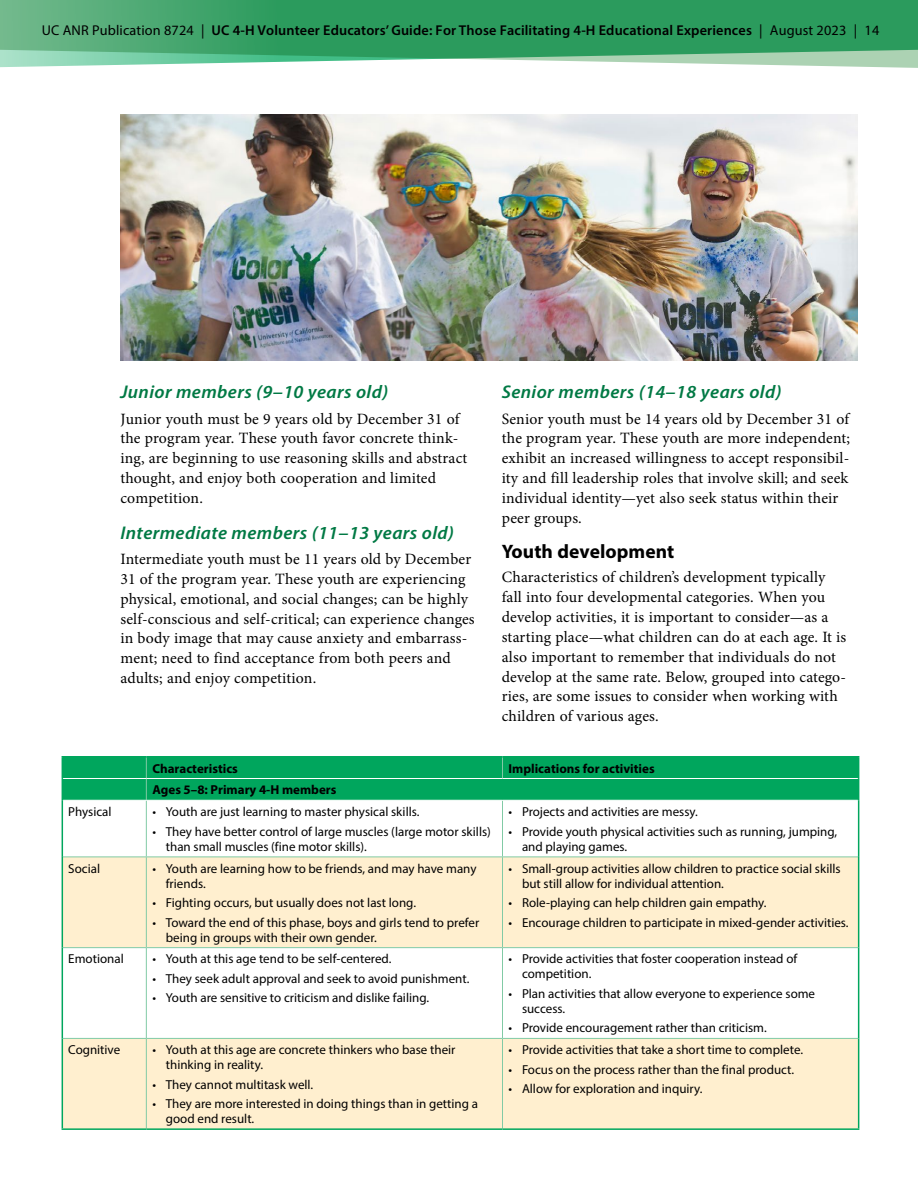
<style>
.page{position:relative;width:918px;height:1188px;background:#fff}
.page>*{position:absolute;margin:0;border:0;box-sizing:border-box;transform-origin:0 0}
.t1{font:700 19.5px "Myriad Pro";letter-spacing:.005em;color:#000}
.t2{font:italic 600 semi-condensed 18.45px "Myriad Pro";letter-spacing:.02em;color:#017944;scale:1.1 1}
.t3{font:15.75px/19.8px "Minion Pro";letter-spacing:.01em;color:#000}
.t4{font:600 14.25px "Myriad Pro";letter-spacing:.01em;color:#000}
.t5{font:13.05px/15px "Myriad Pro";color:#000}
.t6{font:700 13.05px "Myriad Pro";color:#000}
.s1{font-weight:400}
</style>
<div class="page">
<svg style="left:0;top:0;width:918px;height:68px;background:#50ac78"></svg>
<img style="left:120px;top:115px;width:737px;height:246px">
<div style="left:63px;top:858px;width:795px;height:270px;background:#ffefcf"></div>
<svg style="left:63px;top:948px;width:795px;height:90px"></svg>
<hr style="left:62px;top:756px;width:84px;height:2px;background:#00a65d">
<hr style="left:146px;top:756px;width:356px;height:2px;background:#00a65d">
<hr style="left:502px;top:756px;width:357px;height:2px;background:#00a65d">
<hr style="left:146px;top:801px;width:1px;height:56px;background:#81caa5">
<hr style="left:502px;top:801px;width:1px;height:56px;background:#81caa5">
<hr style="left:63px;top:857px;width:83px;height:1px;background:#81caa5">
<hr style="left:146px;top:857px;width:356px;height:1px;background:#81caa5">
<hr style="left:146px;top:857px;width:1px;height:90px;background:#81caa5">
<hr style="left:502px;top:857px;width:356px;height:1px;background:#81caa5">
<hr style="left:502px;top:857px;width:1px;height:90px;background:#81caa5">
<hr style="left:63px;top:947px;width:83px;height:1px;background:#81caa5">
<hr style="left:146px;top:947px;width:356px;height:1px;background:#81caa5">
<hr style="left:146px;top:948px;width:1px;height:90px;background:#81caa5">
<hr style="left:502px;top:947px;width:356px;height:1px;background:#81caa5">
<hr style="left:502px;top:948px;width:1px;height:90px;background:#81caa5">
<hr style="left:63px;top:1038px;width:83px;height:1px;background:#81caa5">
<hr style="left:146px;top:1038px;width:356px;height:1px;background:#81caa5">
<hr style="left:146px;top:1039px;width:1px;height:89px;background:#81caa5">
<hr style="left:502px;top:1038px;width:356px;height:1px;background:#81caa5">
<hr style="left:502px;top:1039px;width:1px;height:89px;background:#81caa5">
<hr style="left:62px;top:1128px;width:84px;height:2px;background:#00a65d">
<hr style="left:146px;top:1128px;width:356px;height:2px;background:#00a65d">
<hr style="left:502px;top:1128px;width:357px;height:2px;background:#00a65d">
<div style="left:62px;top:757px;width:797px;height:43px;background:#00a65d"></div>
<hr style="left:62px;top:800px;width:1px;height:57px;background:#00a65d">
<hr style="left:858px;top:800px;width:1px;height:57px;background:#00a65d">
<hr style="left:62px;top:857px;width:1px;height:91px;background:#00a65d">
<hr style="left:858px;top:857px;width:1px;height:91px;background:#00a65d">
<hr style="left:62px;top:948px;width:1px;height:90px;background:#00a65d">
<hr style="left:858px;top:948px;width:1px;height:90px;background:#00a65d">
<hr style="left:62px;top:1038px;width:1px;height:90px;background:#00a65d">
<hr style="left:858px;top:1038px;width:1px;height:90px;background:#00a65d">
<p class="t4" style="left:42px;top:21px;width:839px"><span class="s1">UC ANR Publication 8724 |</span> UC 4-H Volunteer Educators’ Guide: For Those Facilitating 4-H Educational Experiences <span class="s1">| August 2023 | 14</span></p>
<h2 class="t2" style="left:120px;top:381px;width:245px">Junior members (9–10 years old)</h2>
<p class="t3" style="left:120px;top:409px;width:349px">Junior youth must be 9 years old by December 31 of the program year. These youth favor concrete think&shy;ing, are beginning to use reasoning skills and abstract thought, and enjoy both cooperation and limited competition.</p>
<h2 class="t2" style="left:120px;top:521px;width:305px">Intermediate members (11–13 years old)</h2>
<p class="t3" style="left:120px;top:549px;width:356px">Intermediate youth must be 11 years old by December 31 of the program year. These youth are experiencing physical, emotional, and social changes; can be highly self-conscious and self-critical; can experience changes in body image that may cause anxiety and embarrass&shy;ment; need to find acceptance from both peers and adults; and enjoy competition.</p>
<h2 class="t2" style="left:502px;top:381px;width:256px">Senior members (14–18 years old)</h2>
<p class="t3" style="left:502px;top:409px;width:350px">Senior youth must be 14 years old by December 31 of the program year. These youth are more independent; exhibit an increased willingness to accept responsibil&shy;ity and fill leadership roles that involve skill; and seek individual identity—yet also seek status within their peer groups.</p>
<h1 class="t1" style="left:502px;top:539px;width:174px">Youth development</h1>
<p class="t3" style="left:502px;top:567px;width:346px">Characteristics of children’s development typically fall into four developmental categories. When you develop activities, it is important to consider—as a starting place—what children can do at each age. It is also important to remember that individuals do not develop at the same rate. Below, grouped into catego&shy;ries, are some issues to consider when working with children of various ages.</p>
<p class="t6" style="left:152px;top:760px;width:87px">Characteristics</p>
<p class="t6" style="left:508px;top:760px;width:148px">Implications for activities</p>
<p class="t6" style="left:152px;top:781px;width:186px">Ages 5–8: Primary 4-H members</p>
<p class="t5" style="left:68px;top:804px;width:45px">Physical</p>
<p class="t5" style="left:152px;top:804px;width:269px">• Youth are just learning to master physical skills.</p>
<p class="t5" style="left:166px;top:824px;width:327px;text-indent:-14px">• They have better control of large muscles (large motor skills) than small muscles (fine motor skills).</p>
<p class="t5" style="left:68px;top:861px;width:33px">Social</p>
<p class="t5" style="left:166px;top:861px;width:312px;text-indent:-14px">• Youth are learning how to be friends, and may have many friends.</p>
<p class="t5" style="left:152px;top:895px;width:265px">• Fighting occurs, but usually does not last long.</p>
<p class="t5" style="left:166px;top:915px;width:315px;text-indent:-14px">• Toward the end of this phase, boys and girls tend to prefer being in groups with their own gender.</p>
<p class="t5" style="left:68px;top:951px;width:57px">Emotional</p>
<p class="t5" style="left:152px;top:951px;width:241px">• Youth at this age tend to be self-centered.</p>
<p class="t5" style="left:152px;top:971px;width:319px">• They seek adult approval and seek to avoid punishment.</p>
<p class="t5" style="left:152px;top:990px;width:278px">• Youth are sensitive to criticism and dislike failing.</p>
<p class="t5" style="left:68px;top:1042px;width:53px">Cognitive</p>
<p class="t5" style="left:166px;top:1042px;width:291px;text-indent:-14px">• Youth at this age are concrete thinkers who base their thinking in reality.</p>
<p class="t5" style="left:152px;top:1077px;width:162px">• They cannot multitask well.</p>
<p class="t5" style="left:166px;top:1096px;width:314px;text-indent:-14px">• They are more interested in doing things than in getting a good end result.</p>
<p class="t5" style="left:508px;top:804px;width:191px">• Projects and activities are messy.</p>
<p class="t5" style="left:522px;top:824px;width:317px;text-indent:-14px">• Provide youth physical activities such as running, jumping, and playing games.</p>
<p class="t5" style="left:522px;top:861px;width:320px;text-indent:-14px">• Small-group activities allow children to practice social skills but still allow for individual attention.</p>
<p class="t5" style="left:508px;top:895px;width:260px">• Role-playing can help children gain empathy.</p>
<p class="t5" style="left:508px;top:915px;width:342px">• Encourage children to participate in mixed-gender activities.</p>
<p class="t5" style="left:522px;top:951px;width:277px;text-indent:-14px">• Provide activities that foster cooperation instead of competition.</p>
<p class="t5" style="left:522px;top:986px;width:295px;text-indent:-14px">• Plan activities that allow everyone to experience some success.</p>
<p class="t5" style="left:508px;top:1020px;width:260px">• Provide encouragement rather than criticism.</p>
<p class="t5" style="left:508px;top:1042px;width:296px">• Provide activities that take a short time to complete.</p>
<p class="t5" style="left:508px;top:1062px;width:287px">• Focus on the process rather than the final product.</p>
<p class="t5" style="left:508px;top:1081px;width:196px">• Allow for exploration and inquiry.</p>
</div>
